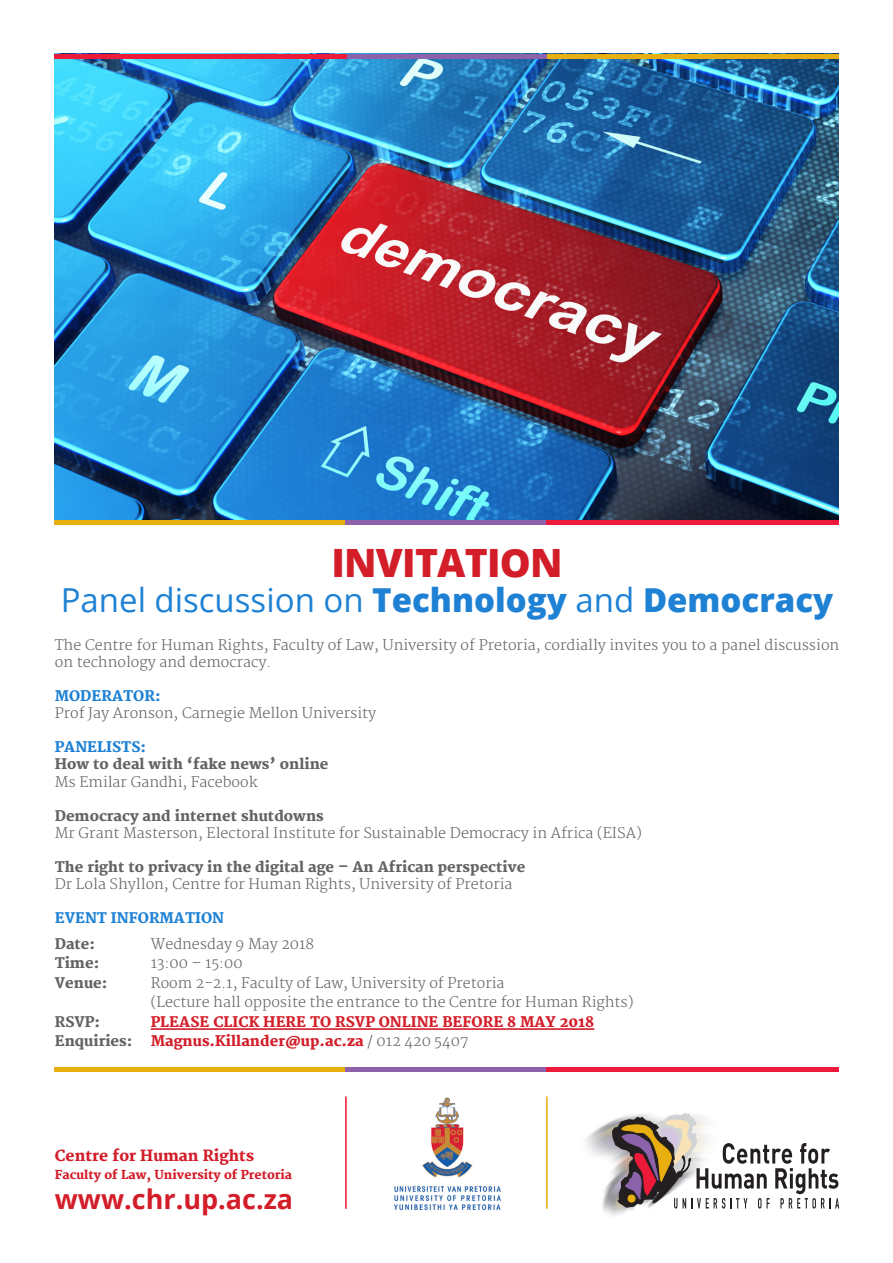
<style>
.page{position:relative;width:893px;height:1263px;background:#fff}
.page>*{position:absolute;margin:0;border:0;box-sizing:border-box;transform-origin:0 0}
.t1{font:800 39px "Open Sans";letter-spacing:-.02em;color:#d31d29}
.t2{font:33px "Open Sans";color:#1e81d4}
.t3{font:700 27px "Open Sans";color:#d31d29}
.t4{font:800 15px "Merriweather";color:#d31d29}
.t5{font:300 14.25px/17.1px "Merriweather";color:#636366}
.t6{font:800 14.25px "Merriweather";color:#636366}
.t7{font:800 14.25px "Merriweather";color:#d31d29}
.t8{font:800 14.25px "Merriweather";color:#1e81d4}
.t9{font:800 12px "Merriweather";color:#d31d29}
.s1{font-weight:800}
.s2{font-weight:300;color:#636366}
</style>
<div class="page">
<img style="left:54px;top:58px;width:785px;height:463px">
<img style="left:394px;top:1097px;width:107px;height:114px">
<img style="left:585px;top:1121px;width:154px;height:95px">
<svg style="left:612px;top:1113px;width:227px;height:95px"></svg>
<hr style="left:546px;top:1096px;width:2px;height:113px;background:#e9ae0f">
<hr style="left:151px;top:1028px;width:443px;height:2px;background:#d31d29">
<hr style="left:316px;top:54px;width:261px;height:4px;background:#8c63aa">
<hr style="left:54px;top:54px;width:292px;height:4px;background:#ed1a3a">
<hr style="left:548px;top:54px;width:291px;height:4px;background:#e9ae0f">
<hr style="left:315px;top:1067px;width:262px;height:4px;background:#8c63aa">
<hr style="left:546px;top:1067px;width:292px;height:4px;background:#ed1a3a">
<hr style="left:54px;top:1067px;width:291px;height:4px;background:#e9ae0f">
<hr style="left:345px;top:1096px;width:2px;height:113px;background:#ed1a3a">
<hr style="left:315px;top:521px;width:262px;height:4px;background:#8c63aa">
<hr style="left:546px;top:521px;width:293px;height:4px;background:#ed1a3a">
<hr style="left:54px;top:521px;width:291px;height:4px;background:#e9ae0f">
<p class="t1" style="left:331px;top:533px;width:233px">INVITATION</p>
<p class="t2" style="left:61px;top:577px;width:774px">Panel discussion on <span class="s1">Technology</span> and <span class="s1">Democracy</span></p>
<p class="t5" style="left:55px;top:637px;width:786px">The Centre for Human Rights, Faculty of Law, University of Pretoria, cordially invites you to a panel discussion on technology and democracy.</p>
<p class="t8" style="left:55px;top:688px;width:107px">MODERATOR:</p>
<p class="t5" style="left:55px;top:705px;width:323px">Prof Jay Aronson, Carnegie Mellon University</p>
<p class="t8" style="left:55px;top:739px;width:93px">PANELISTS:</p>
<p class="t6" style="left:55px;top:756px;width:275px">How to deal with ‘fake news’ online</p>
<p class="t5" style="left:55px;top:773px;width:204px">Ms Emilar Gandhi, Facebook</p>
<p class="t6" style="left:55px;top:807px;width:271px">Democracy and internet shutdowns</p>
<p class="t5" style="left:55px;top:825px;width:588px">Mr Grant Masterson, Electoral Institute for Sustainable Democracy in Africa (EISA)</p>
<p class="t6" style="left:55px;top:859px;width:472px">The right to privacy in the digital age – An African perspective</p>
<p class="t5" style="left:55px;top:876px;width:459px">Dr Lola Shyllon, Centre for Human Rights, University of Pretoria</p>
<p class="t8" style="left:55px;top:910px;width:171px">EVENT INFORMATION</p>
<p class="t6" style="left:55px;top:935px;width:42px">Date:</p>
<p class="t5" style="left:151px;top:936px;width:165px">Wednesday 9 May 2018</p>
<p class="t6" style="left:55px;top:955px;width:46px">Time:</p>
<p class="t5" style="left:151px;top:955px;width:93px">13:00 – 15:00</p>
<p class="t6" style="left:55px;top:974px;width:54px">Venue:</p>
<p class="t5" style="left:151px;top:975px;width:355px">Room 2-2.1, Faculty of Law, University of Pretoria</p>
<p class="t5" style="left:151px;top:994px;width:484px">(Lecture hall opposite the entrance to the Centre for Human Rights)</p>
<p class="t6" style="left:55px;top:1013px;width:47px">RSVP:</p>
<p class="t7" style="left:151px;top:1013px;width:445px">PLEASE CLICK HERE TO RSVP ONLINE BEFORE 8 MAY 2018</p>
<p class="t6" style="left:55px;top:1033px;width:79px">Enquiries:</p>
<p class="t7" style="left:151px;top:1033px;width:319px">Magnus.Killander@up.ac.za <span class="s2">/ 012 420 5407</span></p>
<p class="t4" style="left:55px;top:1146px;width:201px">Centre for Human Rights</p>
<p class="t9" style="left:55px;top:1167px;width:239px">Faculty of Law, University of Pretoria</p>
<p class="t3" style="left:55px;top:1180px;width:240px">www.chr.up.ac.za</p>
</div>
